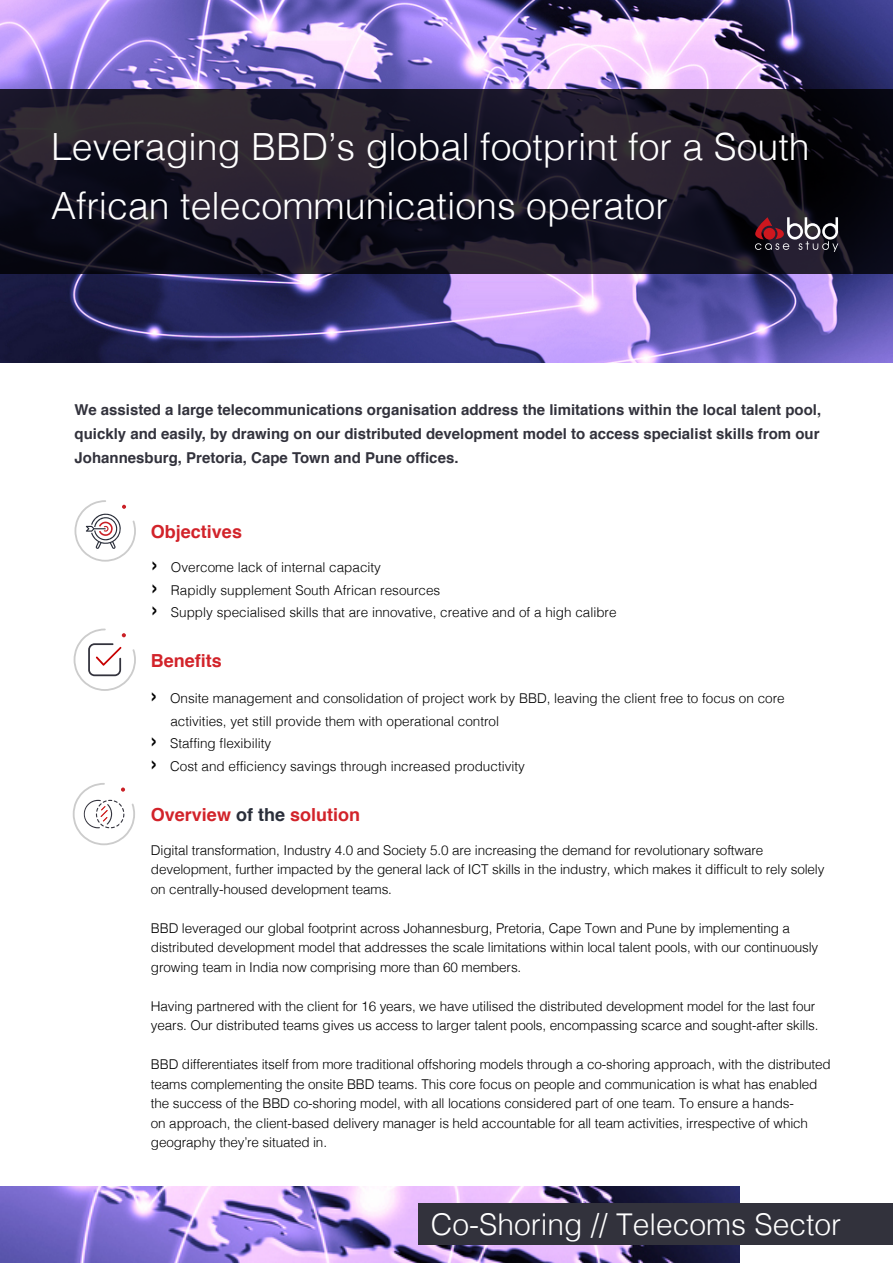
<style>
.page{position:relative;width:893px;height:1263px;background:#fff}
.page>*{position:absolute;margin:0;border:0;box-sizing:border-box;transform-origin:0 0}
.t1{font:300 37.5px/58.5px "Helvetica";color:#fff}
.t2{font:300 30px "Helvetica";color:#fff}
.t3{font:700 18px "Helvetica";color:#d2232a}
.t4{font:700 15px/24px "Helvetica";color:#32323c;text-align:justify}
.t5{font:300 13.5px/19.5px "Helvetica";letter-spacing:-.01em;color:#000}
.s1{font-weight:700;font-size:22.5px}
.s2{color:#2a2e3a}
</style>
<div class="page">
<img style="left:0;top:0;width:893px;height:362px">
<svg style="left:0;top:89px;width:893px;height:185px;background:#181522"></svg>
<svg style="left:755px;top:217px;width:83px;height:35px;background:#58424c"></svg>
<svg style="left:74px;top:628px;width:62px;height:63px"></svg>
<svg style="left:73px;top:783px;width:62px;height:62px"></svg>
<img style="left:0;top:1186px;width:739px;height:77px">
<div style="left:419px;top:1203px;width:474px;height:42px;background:#32323c"></div>
<svg style="left:75px;top:500px;width:61px;height:62px"></svg>
<h1 class="t1" style="left:51px;top:115px;width:760px">Leveraging BBD’s global footprint for a South<br>African telecommunications operator</h1>
<p class="t4" style="left:75px;top:398px;width:748px">We assisted a large telecommunications organisation address the limitations within the local talent pool, quickly and easily, by drawing on our distributed development model to access specialist skills from our Johannesburg, Pretoria, Cape Town and Pune offices.</p>
<h3 class="t3" style="left:151px;top:517px;width:93px">Objectives</h3>
<p class="t5" style="left:151px;top:555px;width:467px;line-height:22.5px"><span class="s1">›</span> Overcome lack of internal capacity<br><span class="s1">›</span> Rapidly supplement South African resources<br><span class="s1">›</span> Supply specialised skills that are innovative, creative and of a high calibre</p>
<h3 class="t3" style="left:151px;top:646px;width:73px">Benefits</h3>
<p class="t5" style="left:150px;top:688px;width:636px"><span class="s1">›</span> Onsite management and consolidation of project work by BBD, leaving the client free to focus on core</p>
<p class="t5" style="left:170px;top:710px;width:330px">activities, yet still provide them with operational control</p>
<p class="t5" style="left:150px;top:733px;width:123px"><span class="s1">›</span> Staffing flexibility</p>
<p class="t5" style="left:150px;top:755px;width:376px"><span class="s1">›</span> Cost and efficiency savings through increased productivity</p>
<h3 class="t3" style="left:151px;top:800px;width:211px">Overview <span class="s2">of the</span> solution</h3>
<p class="t5" style="left:151px;top:839px;width:675px">Digital transformation, Industry 4.0 and Society 5.0 are increasing the demand for revolutionary software development, further impacted by the general lack of ICT skills in the industry, which makes it difficult to rely solely on centrally-housed development teams.</p>
<p class="t5" style="left:151px;top:917px;width:669px">BBD leveraged our global footprint across Johannesburg, Pretoria, Cape Town and Pune by implementing a distributed development model that addresses the scale limitations within local talent pools, with our continuously growing team in India now comprising more than 60 members.</p>
<p class="t5" style="left:151px;top:995px;width:669px">Having partnered with the client for 16 years, we have utilised the distributed development model for the last four years. Our distributed teams gives us access to larger talent pools, encompassing scarce and sought-after skills.</p>
<p class="t5" style="left:151px;top:1054px;width:681px">BBD differentiates itself from more traditional offshoring models through a co-shoring approach, with the distributed teams complementing the onsite BBD teams. This core focus on people and communication is what has enabled the success of the BBD co-shoring model, with all locations considered part of one team. To ensure a hands-<br>on approach, the client-based delivery manager is held accountable for all team activities, irrespective of which geography they’re situated in.</p>
<h2 class="t2" style="left:431px;top:1198px;width:412px">Co-Shoring // Telecoms Sector</h2>
</div>
